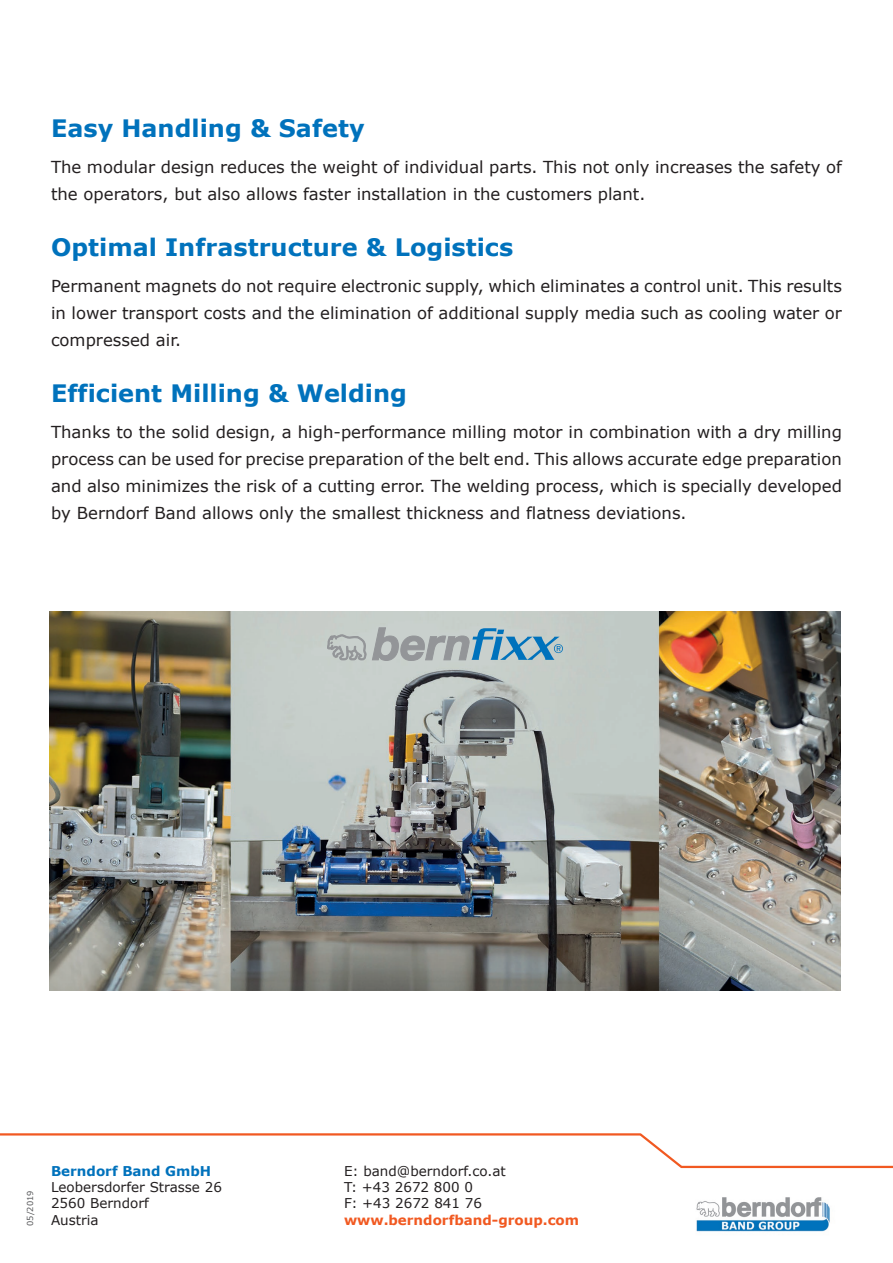
<style>
.page{position:relative;width:893px;height:1263px;background:#fff}
.page>*{position:absolute;margin:0;border:0;box-sizing:border-box;transform-origin:0 0}
.t1{font:700 24px "Verdana";color:#0072bc}
.t2{font:16.5px/27px "Verdana";color:#231f20;text-align:justify}
.t3{font:13.5px/16.2px "Verdana";color:#231f20}
.t4{font:700 13.5px "Verdana";color:#f15921}
.t5{font:700 13.5px "Verdana";color:#0072bc}
.t6{font:8.25px "Verdana";color:#57585a}
</style>
<div class="page">
<svg style="left:0;top:1133px;width:893px;height:36px"></svg>
<img style="left:696px;top:1197px;width:134px;height:35px">
<img style="left:50px;top:611px;width:791px;height:380px">
<svg style="left:372px;top:628px;width:191px;height:32px;background:#99b1bb"></svg>
<svg style="left:327px;top:634px;width:39px;height:26px"></svg>
<h1 class="t1" style="left:51px;top:112px;width:315px">Easy Handling &amp; Safety</h1>
<p class="t2" style="left:51px;top:154px;width:792px">The modular design reduces the weight of individual parts. This not only increases the safety of the operators, but also allows faster installation in the customers plant.</p>
<h1 class="t1" style="left:51px;top:230px;width:464px">Optimal Infrastructure &amp; Logistics</h1>
<p class="t2" style="left:51px;top:272px;width:792px">Permanent magnets do not require electronic supply, which eliminates a control unit. This results in lower transport costs and the elimination of additional supply media such as cooling water or compressed air.</p>
<h1 class="t1" style="left:51px;top:376px;width:357px">Efficient Milling &amp; Welding</h1>
<p class="t2" style="left:51px;top:418px;width:792px">Thanks to the solid design, a high-performance milling motor in combination with a dry milling process can be used for precise preparation of the belt end. This allows accurate edge preparation and also minimizes the risk of a cutting error. The welding process, which is specially developed by Berndorf Band allows only the smallest thickness and flatness deviations.</p>
<p class="t6" style="left:24px;top:1226px;width:37px;rotate:-90deg">05/2019</p>
<p class="t5" style="left:51px;top:1161px;width:162px">Berndorf Band GmbH</p>
<p class="t3" style="left:51px;top:1179px;width:172px">Leobersdorfer Strasse 26<br>2560 Berndorf<br>Austria</p>
<p class="t3" style="left:344px;top:1163px;width:163px">E: band@berndorf.co.at<br>T: +43 2672 800 0<br>F: +43 2672 841 76</p>
<p class="t4" style="left:344px;top:1210px;width:237px">www.berndorfband-group.com</p>
</div>
